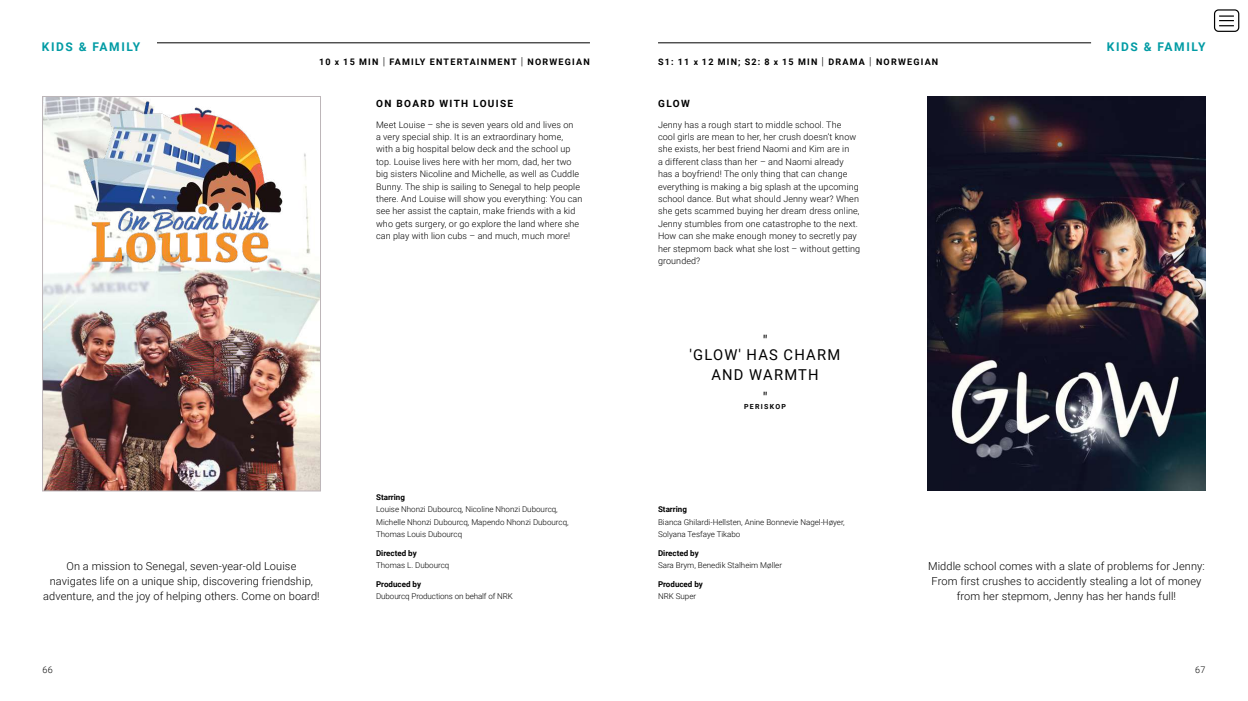
<style>
.page{position:relative;width:1248px;height:701px;background:#fff}
.page>*{position:absolute;margin:0;border:0;box-sizing:border-box;transform-origin:0 0}
.t1{font:15px/14px "Roboto";letter-spacing:.085em;color:#000;text-align:center}
.t2{font:700 12px "Roboto";letter-spacing:.135em;color:#009ba4}
.t3{font:300 11px/15px "Roboto";letter-spacing:.01em;color:#000;text-align:center}
.t4{font:700 10px "Roboto";letter-spacing:.135em;color:#000}
.t5{font:300 9px/12.4px "Roboto";letter-spacing:.01em;color:#000}
.t6{font:700 9px "Roboto";letter-spacing:.135em;color:#000}
.t7{font:300 8px/12.4px "Roboto";color:#000}
.t8{font:700 8px "Roboto";color:#000}
.t9{font:700 7px "Roboto";letter-spacing:.185em;color:#000}
.s1{font-size:8.5px}
.s2{font-weight:300;font-size:11px}
</style>
<div class="page">
<hr style="left:658px;top:43px;width:432px;height:1px;background:#000">
<hr style="left:157px;top:43px;width:433px;height:1px;background:#000">
<img style="left:44px;top:98px;width:274px;height:391px">
<img style="left:927px;top:96px;width:278px;height:394px">
<img style="left:51px;top:96px;width:247px;height:213px">
<svg style="left:1219px;top:15px;width:14px;height:11px"></svg>
<div style="left:1213px;top:9px;width:26px;height:23px;border:1px solid #000;border-radius:4px"></div>
<h2 class="t2" style="left:42px;top:38px;width:100px">KIDS &amp; FAMILY</h2>
<p class="t6" style="left:319px;top:56px;width:272px">10 <span class="s1">x</span> 15 MIN <span class="s2">|</span> FAMILY ENTERTAINMENT <span class="s2">|</span> NORWEGIAN</p>
<p class="t4" style="left:376px;top:96px;width:138px">ON BOARD WITH LOUISE</p>
<p class="t5" style="left:376px;top:118px;width:208px">Meet Louise – she is seven years old and lives on<br>a very special ship. It is an extraordinary home,<br>with a big hospital below deck and the school up top. Louise lives here with her mom, dad, her two big sisters Nicoline and Michelle, as well as Cuddle Bunny. The ship is sailing to Senegal to help people there. And Louise will show you everything: You can see her assist the captain, make friends with a kid who gets surgery, or go explore the land where she can play with lion cubs – and much, much more!</p>
<p class="t3" style="left:43px;top:557px;width:278px">On a mission to Senegal, seven-year-old Louise navigates life on a unique ship, discovering friendship, adventure, and the joy of helping others. Come on board!</p>
<p class="t8" style="left:376px;top:491px;width:30px">Starring</p>
<p class="t7" style="left:376px;top:502px;width:194px">Louise Nhonzi Dubourcq, Nicoline Nhonzi Dubourcq,<br>Michelle Nhonzi Dubourcq, Mapendo Nhonzi Dubourcq,<br>Thomas Louis Dubourcq</p>
<p class="t8" style="left:376px;top:547px;width:42px">Directed by</p>
<p class="t7" style="left:376px;top:558px;width:75px">Thomas L. Dubourcq</p>
<p class="t8" style="left:376px;top:578px;width:46px">Produced by</p>
<p class="t7" style="left:376px;top:589px;width:138px">Dubourcq Productions on behalf of NRK</p>
<p class="t6" style="left:658px;top:56px;width:281px">S1: 11 <span class="s1">x</span> 12 MIN; S2: 8 <span class="s1">x</span> 15 MIN <span class="s2">|</span> DRAMA <span class="s2">|</span> NORWEGIAN</p>
<p class="t4" style="left:658px;top:96px;width:33px">GLOW</p>
<p class="t5" style="left:658px;top:118px;width:204px">Jenny has a rough start to middle school. The cool girls are mean to her, her crush doesn’t know she exists, her best friend Naomi and Kim are in<br>a different class than her – and Naomi already has a boyfriend! The only thing that can change everything is making a big splash at the upcoming school dance. But what should Jenny wear? When she gets scammed buying her dream dress online, Jenny stumbles from one catastrophe to the next.<br>How can she make enough money to secretly pay her stepmom back what she lost – without getting grounded?</p>
<h1 class="t1" style="left:689px;top:332px;width:152px">"<br>'GLOW' HAS CHARM</h1>
<h1 class="t1" style="left:711px;top:362px;width:109px;line-height:23px">AND WARMTH "</h1>
<p class="t9" style="left:744px;top:401px;width:44px">PERISKOP</p>
<h2 class="t2" style="left:1106px;top:38px;width:100px">KIDS &amp; FAMILY</h2>
<p class="t8" style="left:658px;top:503px;width:30px">Starring</p>
<p class="t7" style="left:658px;top:515px;width:188px">Bianca Ghilardi-Hellsten, Anine Bonnevie Nagel-Høyer,<br>Solyana Tesfaye Tikabo</p>
<p class="t8" style="left:658px;top:547px;width:42px">Directed by</p>
<p class="t7" style="left:658px;top:558px;width:126px">Sara Brym, Benedik Stalheim Møller</p>
<p class="t8" style="left:658px;top:578px;width:46px">Produced by</p>
<p class="t7" style="left:658px;top:589px;width:40px">NRK Super</p>
<p class="t3" style="left:927px;top:557px;width:278px">Middle school comes with a slate of problems for Jenny:<br>From first crushes to accidently stealing a lot of money from her stepmom, Jenny has her hands full!</p>
<p class="t5" style="left:43px;top:662px;width:12px">66</p>
<p class="t5" style="left:1194px;top:662px;width:12px">67</p>
</div>
